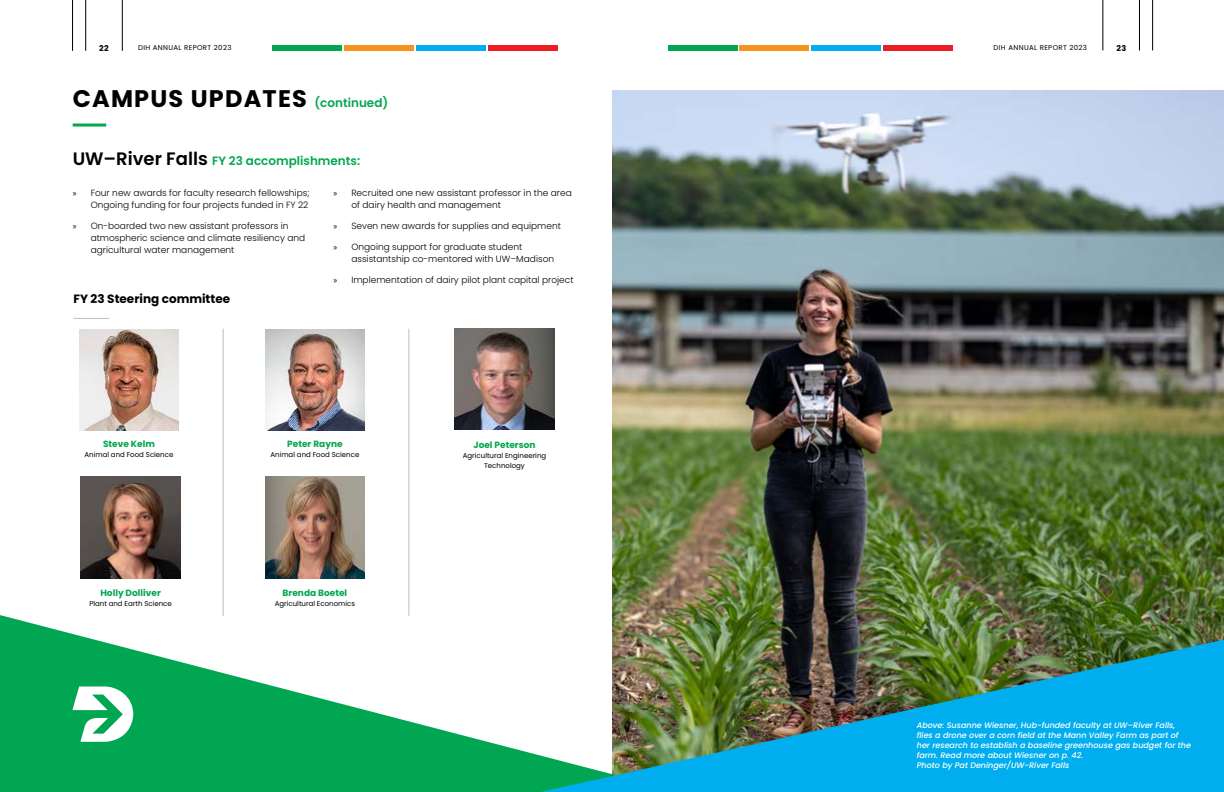
<style>
.page{position:relative;width:1224px;height:792px;background:#fff}
.page>*{position:absolute;margin:0;border:0;box-sizing:border-box;transform-origin:0 0}
.t1{font:700 24px "Poppins";letter-spacing:.05em;color:#000}
.t2{font:600 12px "Poppins";color:#00a651}
.t3{font:700 12px "Poppins";color:#000}
.t4{font:300 9px/12px "Poppins";color:#000}
.t5{font:700 9px "Poppins";color:#00a651}
.t6{font:italic 500 8px/10px "Poppins";color:#fff}
.t7{font:700 8px "Poppins";color:#000}
.t8{font:7px/10px "Poppins";color:#000;text-align:center}
.t9{font:7px "Poppins";letter-spacing:.05em;color:#000}
.s1{font-weight:600;font-size:12px;color:#00a651}
.s2{font-size:18px;color:#000}
.s3{font-family:"Myriad Pro";font-weight:400}
</style>
<div class="page">
<svg style="left:0;top:615px;width:541px;height:177px;fill:#00a651"></svg>
<hr style="left:72px;top:0;width:1px;height:51px;background:#000">
<hr style="left:86px;top:0;width:1px;height:51px;background:#000">
<hr style="left:122px;top:0;width:1px;height:51px;background:#000">
<hr style="left:1139px;top:0;width:1px;height:50px;background:#000">
<hr style="left:1152px;top:0;width:1px;height:50px;background:#000">
<hr style="left:1103px;top:0;width:1px;height:50px;background:#000">
<div style="left:668px;top:45px;width:70px;height:6px;background:#00a651"></div>
<div style="left:739px;top:45px;width:70px;height:6px;background:#f7941e"></div>
<div style="left:811px;top:45px;width:70px;height:6px;background:#00aeef"></div>
<div style="left:883px;top:45px;width:70px;height:6px;background:#ed1d24"></div>
<div style="left:272px;top:45px;width:70px;height:6px;background:#00a651"></div>
<div style="left:344px;top:45px;width:70px;height:6px;background:#f7941e"></div>
<div style="left:416px;top:45px;width:70px;height:6px;background:#00aeef"></div>
<div style="left:488px;top:45px;width:69px;height:6px;background:#ed1d24"></div>
<hr style="left:73px;top:124px;width:33px;height:3px;background:#00a651">
<img style="left:79px;top:329px;width:100px;height:102px">
<img style="left:265px;top:329px;width:100px;height:102px">
<img style="left:81px;top:477px;width:99px;height:101px">
<img style="left:265px;top:477px;width:100px;height:101px">
<img style="left:455px;top:329px;width:99px;height:101px">
<hr style="left:73px;top:318px;width:36px;height:1px;background:#bcbec0">
<hr style="left:223px;top:329px;width:1px;height:287px;background:#bcbec0">
<hr style="left:409px;top:329px;width:1px;height:287px;background:#bcbec0">
<svg style="left:72px;top:686px;width:61px;height:56px"></svg>
<img style="left:612px;top:91px;width:612px;height:549px">
<img style="left:541px;top:640px;width:683px;height:152px">
<p class="t7" style="left:99px;top:43px;width:11px">22</p>
<p class="t9" style="left:138px;top:43px;width:95px">DIH ANNUAL REPORT 2023</p>
<p class="t9" style="left:994px;top:43px;width:95px">DIH ANNUAL REPORT 2023</p>
<p class="t7" style="left:1116px;top:43px;width:11px">23</p>
<h1 class="t1" style="left:73px;top:85px;width:317px">CAMPUS UPDATES <span class="s1">(continued)</span></h1>
<h2 class="t2" style="left:73px;top:154px;width:289px"><span class="s2">UW–River Falls</span> FY 23 accomplishments:</h2>
<p class="t4" style="left:73px;top:186px;width:238px;text-align:right"><span class="s3">»</span> Four new awards for faculty research fellowships;<br>Ongoing funding for four projects funded in FY 22</p>
<p class="t4" style="left:91px;top:219px;width:216px;text-indent:-18px"><span class="s3">»</span> On-boarded two new assistant professors in atmospheric science and climate resiliency and agricultural water management</p>
<h2 class="t3" style="left:73px;top:292px;width:158px">FY 23 Steering committee</h2>
<p class="t4" style="left:351px;top:186px;width:222px;text-indent:-18px"><span class="s3">»</span> Recruited one new assistant professor in the area of dairy health and management</p>
<p class="t4" style="left:333px;top:219px;width:229px"><span class="s3">»</span> Seven new awards for supplies and equipment</p>
<p class="t4" style="left:351px;top:240px;width:204px;text-indent:-18px"><span class="s3">»</span> Ongoing support for graduate student assistantship co-mentored with UW–Madison</p>
<p class="t4" style="left:333px;top:273px;width:242px"><span class="s3">»</span> Implementation of dairy pilot plant capital project</p>
<p class="t5" style="left:103px;top:438px;width:53px">Steve Kelm</p>
<p class="t8" style="left:85px;top:449px;width:90px">Animal and Food Science</p>
<p class="t5" style="left:100px;top:588px;width:62px">Holly Dolliver</p>
<p class="t8" style="left:89px;top:598px;width:84px">Plant and Earth Science</p>
<p class="t5" style="left:287px;top:438px;width:57px">Peter Rayne</p>
<p class="t8" style="left:271px;top:449px;width:90px">Animal and Food Science</p>
<p class="t5" style="left:283px;top:588px;width:66px">Brenda Boetel</p>
<p class="t8" style="left:275px;top:598px;width:82px">Agricultural Economics</p>
<p class="t5" style="left:474px;top:439px;width:64px">Joel Peterson</p>
<p class="t8" style="left:463px;top:450px;width:85px">Agricultural Engineering<br>Technology</p>
<p class="t6" style="left:917px;top:720px;width:276px">Above: Susanne Wiesner, Hub-funded faculty at UW–River Falls, flies a drone over a corn field at the Mann Valley Farm as part of her research to establish a baseline greenhouse gas budget for the farm. Read more about Wiesner on p. 42.<br>Photo by Pat Deninger/UW-River Falls</p>
</div>
